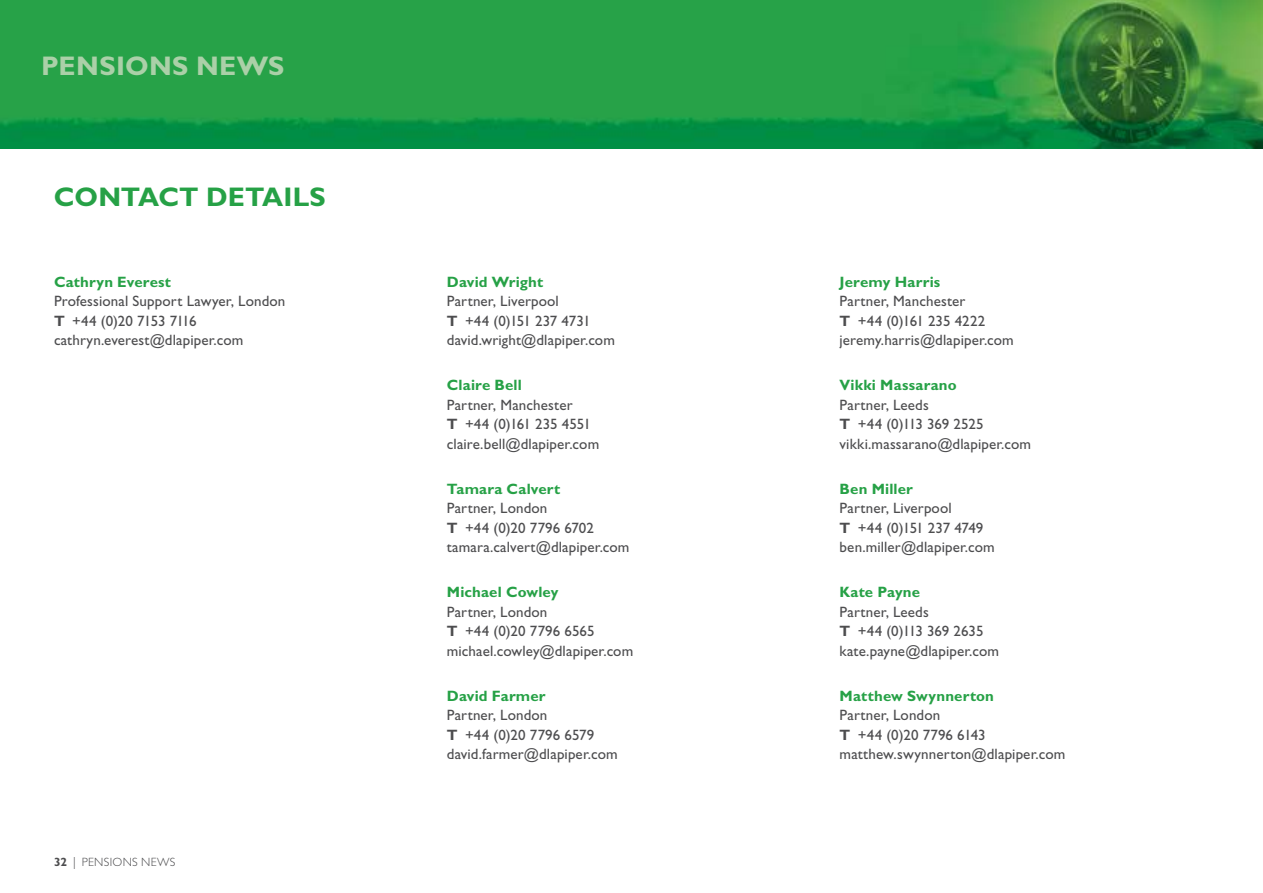
<style>
.page{position:relative;width:1263px;height:893px;background:#fff}
.page>*{position:absolute;margin:0;border:0;box-sizing:border-box;transform-origin:0 0}
.t1{font:700 27px "Gill Sans Std";color:#26a146}
.t2{font:700 27px "Gill Sans Std";letter-spacing:.015em;color:#abd0a8}
.t3{font:15px/19.5px "Gill Sans Std";letter-spacing:.01em;color:#4d4d4f}
.t4{font:700 15px "Gill Sans Std";letter-spacing:.015em;color:#26a146}
.t5{font:300 12px "Gill Sans Std";letter-spacing:.025em;color:#4d4d4f}
.s1{font-weight:700}
</style>
<div class="page">
<img style="left:0;top:0;width:1263px;height:149px">
<h1 class="t2" style="left:41px;top:50px;width:245px">PENSIONS NEWS</h1>
<h1 class="t1" style="left:54px;top:180px;width:273px">CONTACT DETAILS</h1>
<p class="t4" style="left:54px;top:273px;width:118px">Cathryn Everest</p>
<p class="t3" style="left:54px;top:291px;width:233px">Professional Support Lawyer, London<br><span class="s1">T</span> +44 (0)20 7153 7116 cathryn.everest@dlapiper.com</p>
<p class="t5" style="left:54px;top:855px;width:123px"><span class="s1">32</span> | PENSIONS NEWS</p>
<p class="t4" style="left:447px;top:273px;width:98px">David Wright</p>
<p class="t3" style="left:447px;top:291px;width:170px">Partner, Liverpool<br><span class="s1">T</span> +44 (0)151 237 4731 david.wright@dlapiper.com</p>
<p class="t4" style="left:447px;top:376px;width:77px">Claire Bell</p>
<p class="t3" style="left:447px;top:395px;width:154px">Partner, Manchester<br><span class="s1">T</span> +44 (0)161 235 4551 claire.bell@dlapiper.com</p>
<p class="t4" style="left:447px;top:480px;width:115px">Tamara Calvert</p>
<p class="t3" style="left:447px;top:498px;width:184px">Partner, London<br><span class="s1">T</span> +44 (0)20 7796 6702 tamara.calvert@dlapiper.com</p>
<p class="t4" style="left:447px;top:583px;width:113px">Michael Cowley</p>
<p class="t3" style="left:447px;top:602px;width:188px">Partner, London<br><span class="s1">T</span> +44 (0)20 7796 6565 michael.cowley@dlapiper.com</p>
<p class="t4" style="left:447px;top:687px;width:100px">David Farmer</p>
<p class="t3" style="left:447px;top:705px;width:172px">Partner, London<br><span class="s1">T</span> +44 (0)20 7796 6579 david.farmer@dlapiper.com</p>
<p class="t4" style="left:839px;top:273px;width:102px">Jeremy Harris</p>
<p class="t3" style="left:839px;top:291px;width:176px">Partner, Manchester<br><span class="s1">T</span> +44 (0)161 235 4222 jeremy.harris@dlapiper.com</p>
<p class="t4" style="left:839px;top:376px;width:119px">Vikki Massarano</p>
<p class="t3" style="left:839px;top:395px;width:193px">Partner, Leeds<br><span class="s1">T</span> +44 (0)113 369 2525 vikki.massarano@dlapiper.com</p>
<p class="t4" style="left:839px;top:480px;width:75px">Ben Miller</p>
<p class="t3" style="left:839px;top:498px;width:157px">Partner, Liverpool<br><span class="s1">T</span> +44 (0)151 237 4749 ben.miller@dlapiper.com</p>
<p class="t4" style="left:839px;top:583px;width:82px">Kate Payne</p>
<p class="t3" style="left:839px;top:602px;width:161px">Partner, Leeds<br><span class="s1">T</span> +44 (0)113 369 2635 kate.payne@dlapiper.com</p>
<p class="t4" style="left:839px;top:687px;width:156px">Matthew Swynnerton</p>
<p class="t3" style="left:839px;top:705px;width:227px">Partner, London<br><span class="s1">T</span> +44 (0)20 7796 6143 matthew.swynnerton@dlapiper.com</p>
</div>
